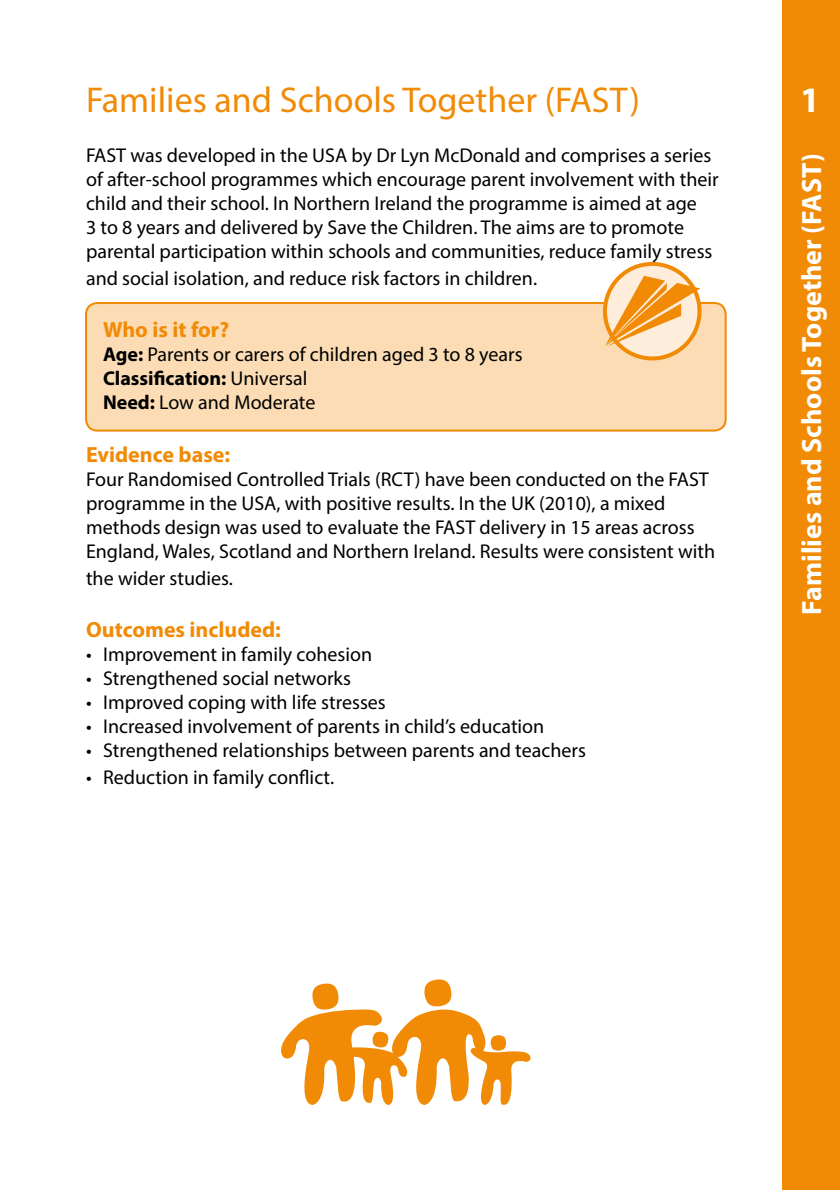
<style>
.page{position:relative;width:840px;height:1190px;background:#fff}
.page>*{position:absolute;margin:0;border:0;box-sizing:border-box;transform-origin:0 0}
.t1{font:36px "Myriad Pro";color:#f18a05}
.t2{font:700 36px "Myriad Pro";color:#fff}
.t3{font:700 28px "Myriad Pro";color:#fff}
.t4{font:700 22px "Myriad Pro";color:#f18a05}
.t5{font:20px/24px "Myriad Pro";color:#000}
.s1{font-weight:700}
</style>
<div class="page">
<div style="left:783px;top:0;width:57px;height:1190px;background:#f18a05"></div>
<div style="left:86px;top:303px;width:640px;height:128px;background:#fbdcb4;border-radius:11px"></div>
<div style="left:85px;top:302px;width:642px;height:130px;border:2px solid #f18a05;border-radius:11px"></div>
<svg style="left:605px;top:264px;width:95px;height:94px"></svg>
<div style="left:603px;top:262px;width:99px;height:98px;border:4px solid #f18a05;border-radius:50%"></div>
<svg style="left:605px;top:276px;width:96px;height:71px;background:#f7c17c"></svg>
<svg style="left:281px;top:979px;width:250px;height:126px"></svg>
<h1 class="t1" style="left:86px;top:77px;width:555px">Families and Schools Together (FAST)</h1>
<p class="t5" style="left:86px;top:143px;width:634px">FAST was developed in the USA by Dr Lyn McDonald and comprises a series of after-school programmes which encourage parent involvement with their child and their school. In Northern Ireland the programme is aimed at age<br>3 to 8 years and delivered by Save the Children. The aims are to promote parental participation within schools and communities, reduce family stress</p>
<p class="t5" style="left:86px;top:266px;width:453px">and social isolation, and reduce risk factors in children.</p>
<p class="t4" style="left:103px;top:316px;width:128px">Who is it for?</p>
<p class="t5" style="left:103px;top:342px;width:421px"><span class="s1">Age:</span> Parents or carers of children aged 3 to 8 years<br><span class="s1">Classification:</span> Universal<br><span class="s1">Need:</span> Low and Moderate</p>
<p class="t4" style="left:86px;top:440px;width:146px">Evidence base:</p>
<p class="t5" style="left:86px;top:467px;width:631px">Four Randomised Controlled Trials (RCT) have been conducted on the FAST programme in the USA, with positive results. In the UK (2010), a mixed methods design was used to evaluate the FAST delivery in 15 areas across England, Wales, Scotland and Northern Ireland. Results were consistent with</p>
<p class="t5" style="left:86px;top:566px;width:148px">the wider studies.</p>
<p class="t4" style="left:86px;top:616px;width:196px">Outcomes included:</p>
<p class="t5" style="left:86px;top:642px;width:288px">• Improvement in family cohesion</p>
<p class="t5" style="left:86px;top:666px;width:266px">• Strengthened social networks</p>
<p class="t5" style="left:86px;top:690px;width:301px">• Improved coping with life stresses</p>
<p class="t5" style="left:86px;top:714px;width:460px">• Increased involvement of parents in child’s education</p>
<p class="t5" style="left:86px;top:738px;width:501px">• Strengthened relationships between parents and teachers</p>
<p class="t5" style="left:86px;top:765px;width:250px">• Reduction in family conflict.</p>
<h1 class="t2" style="left:800px;top:76px;width:21px">1</h1>
<h2 class="t3" style="left:794px;top:615px;width:463px;rotate:-90deg">Families and Schools Together (FAST)</h2>
</div>
